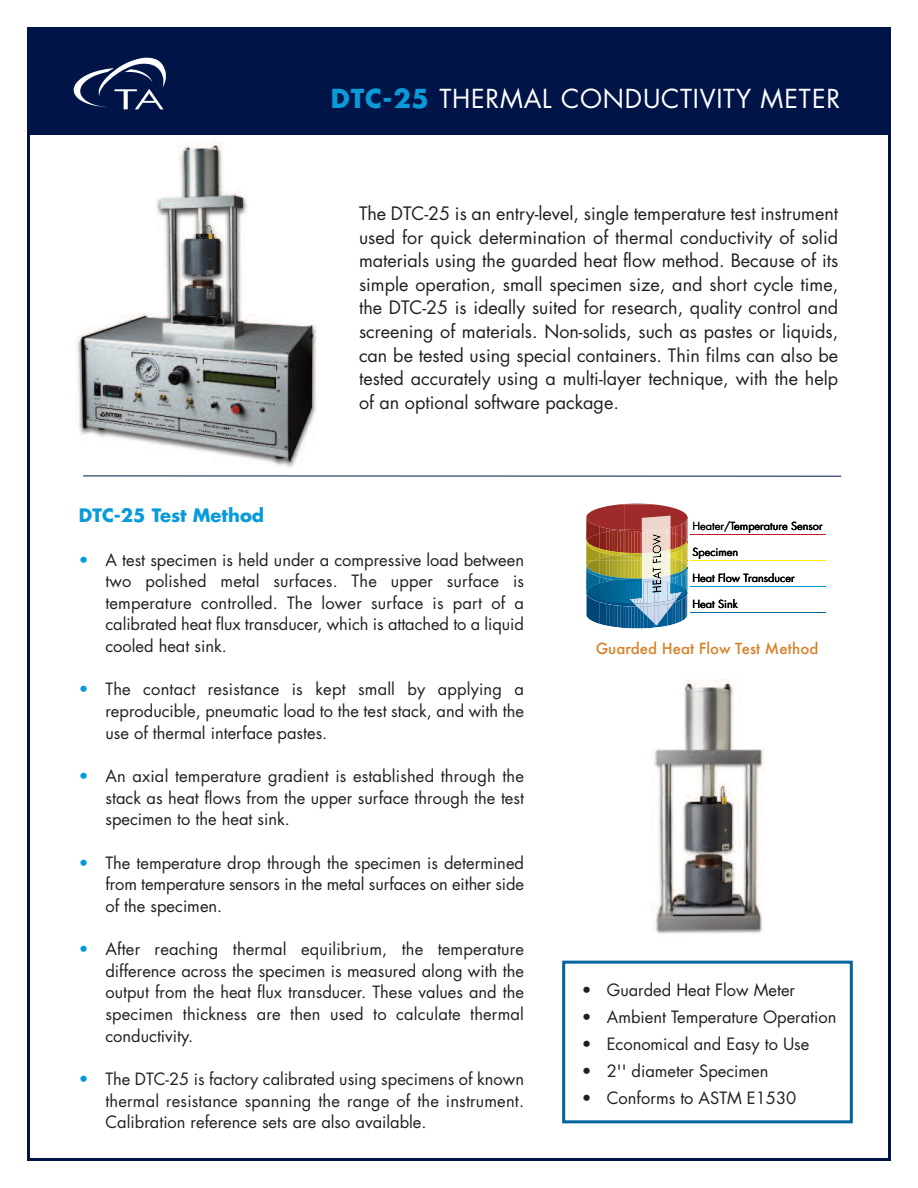
<style>
.page{position:relative;width:918px;height:1188px;background:#fff}
.page>*{position:absolute;margin:0;border:0;box-sizing:border-box;transform-origin:0 0}
.t1{font:25.5px "Futura";letter-spacing:.03em;color:#fff}
.t2{font:18px/23.5px "Futura";color:#231f20;text-align:justify}
.t3{font:700 18px "Futura";color:#089ad9}
.t4{font:16.5px/21.6px "Futura";color:#231f20;text-align:justify}
.t5{font:500 15px "Futura";color:#d68027}
.t6{font:10.95px "Futura";color:#000}
.s1{font-weight:700;color:#089ad9}
.s2{color:#089ad9}
</style>
<div class="page">
<div style="left:27px;top:27px;width:864px;height:108px;background:#001447"></div>
<svg style="left:74px;top:58px;width:92px;height:51px"></svg>
<div style="left:562px;top:961px;width:291px;height:162px;border:3px solid #00649e"></div>
<hr style="left:691px;top:534px;width:135px;height:1px;background:#bf1d2c">
<hr style="left:691px;top:560px;width:135px;height:1px;background:#fff101">
<hr style="left:691px;top:586px;width:135px;height:1px;background:#0696d7">
<hr style="left:691px;top:612px;width:135px;height:1px;background:#0065a4">
<svg style="left:586px;top:504px;width:102px;height:124px"></svg>
<hr style="left:83px;top:476px;width:758px;height:1px;background:#001447">
<img style="left:651px;top:680px;width:113px;height:254px">
<img style="left:76px;top:141px;width:241px;height:327px">
<h1 class="t1" style="left:331px;top:87px;width:511px"><span class="s1">DTC-25</span> THERMAL CONDUCTIVITY METER</h1>
<p class="t2" style="left:359px;top:203px;width:481px">The DTC-25 is an entry-level, single temperature test instrument used for quick determination of thermal conductivity of solid materials using the guarded heat flow method. Because of its simple operation, small specimen size, and short cycle time, the DTC-25 is ideally suited for research, quality control and screening of materials. Non-solids, such as pastes or liquids, can be tested using special containers. Thin films can also be tested accurately using a multi-layer technique, with the help of an optional software package.</p>
<p class="t3" style="left:79px;top:507px;width:187px">DTC-25 Test Method</p>
<p class="t4" style="left:105px;top:550px;width:420px;text-indent:-27px"><span class="s2">•</span> A test specimen is held under a compressive load between two polished metal surfaces. The upper surface is temperature controlled. The lower surface is part of a calibrated heat flux transducer, which is attached to a liquid cooled heat sink.</p>
<p class="t4" style="left:105px;top:680px;width:420px;text-indent:-27px"><span class="s2">•</span> The contact resistance is kept small by applying a reproducible, pneumatic load to the test stack, and with the use of thermal interface pastes.</p>
<p class="t4" style="left:105px;top:767px;width:420px;text-indent:-27px"><span class="s2">•</span> An axial temperature gradient is established through the stack as heat flows from the upper surface through the test specimen to the heat sink.</p>
<p class="t4" style="left:105px;top:853px;width:420px;text-indent:-27px"><span class="s2">•</span> The temperature drop through the specimen is determined from temperature sensors in the metal surfaces on either side of the specimen.</p>
<p class="t4" style="left:105px;top:940px;width:420px;text-indent:-27px"><span class="s2">•</span> After reaching thermal equilibrium, the temperature difference across the specimen is measured along with the output from the heat flux transducer. These values and the specimen thickness are then used to calculate thermal conductivity.</p>
<p class="t4" style="left:105px;top:1070px;width:420px;text-indent:-27px"><span class="s2">•</span> The DTC-25 is factory calibrated using specimens of known thermal resistance spanning the range of the instrument.<br>Calibration reference sets are also available.</p>
<p class="t6" style="left:692px;top:521px;width:132px">Heater/Temperature Sensor</p>
<p class="t6" style="left:692px;top:547px;width:47px">Specimen</p>
<p class="t6" style="left:692px;top:573px;width:104px">Heat Flow Transducer</p>
<p class="t6" style="left:692px;top:599px;width:47px">Heat Sink</p>
<p class="t5" style="left:596px;top:638px;width:224px">Guarded Heat Flow Test Method</p>
<p class="t4" style="left:582px;top:980px;width:215px">• Guarded Heat Flow Meter</p>
<p class="t4" style="left:582px;top:1007px;width:256px">• Ambient Temperature Operation</p>
<p class="t4" style="left:582px;top:1034px;width:229px">• Economical and Easy to Use</p>
<p class="t4" style="left:582px;top:1061px;width:188px">• 2'' diameter Specimen</p>
<p class="t4" style="left:582px;top:1088px;width:216px">• Conforms to ASTM E1530</p>
</div>
